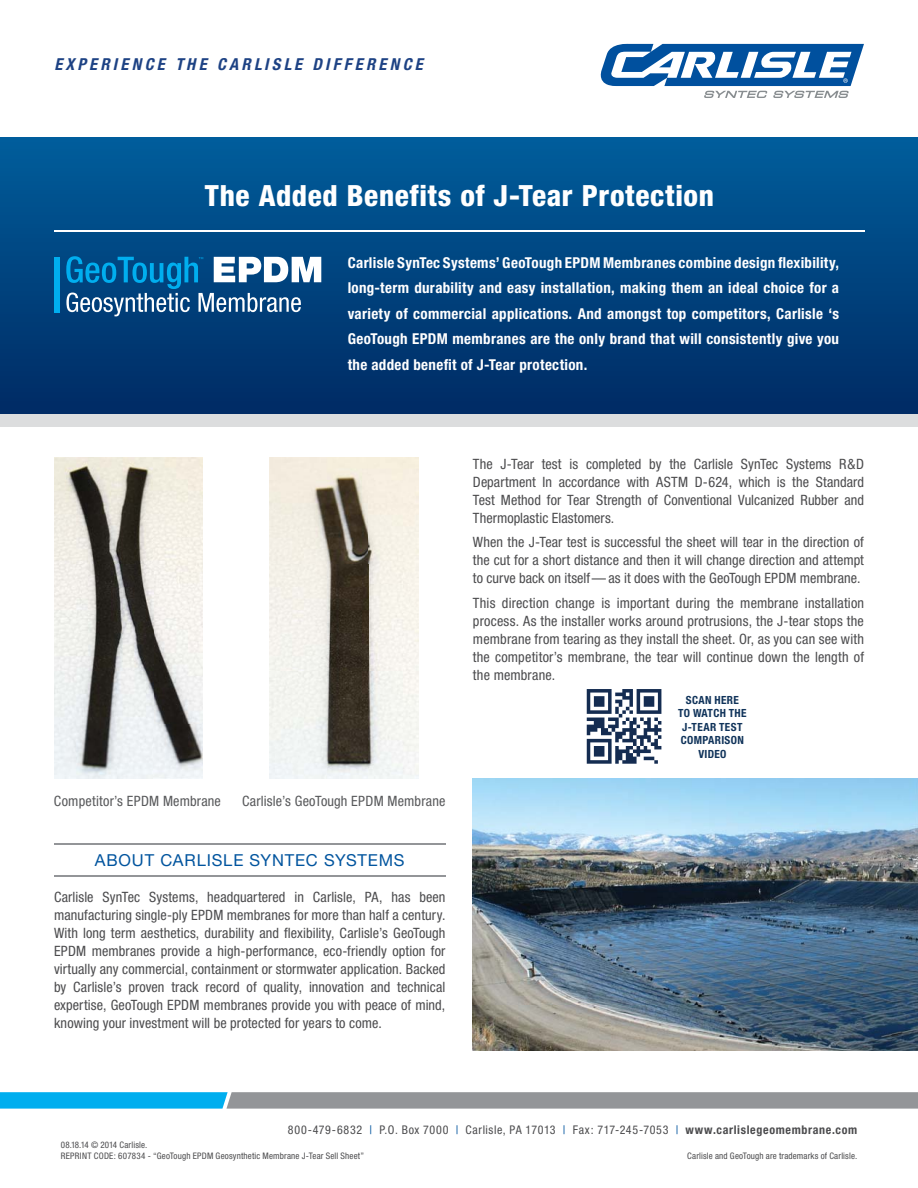
<style>
.page{position:relative;width:918px;height:1188px;background:#fff}
.page>*{position:absolute;margin:0;border:0;box-sizing:border-box;transform-origin:0 0}
.t1{font:800 condensed 29.25px "Helvetica Neue";letter-spacing:.025em;color:#fff}
.t2{font:italic 700 condensed 16.5px "Helvetica Neue";letter-spacing:.2em;color:#1d4284}
.t3{font:16.5px "Helvetica Neue";letter-spacing:.05em;color:#00549e}
.t4{font:700 condensed 15px/25.5px "Helvetica Neue";letter-spacing:.02em;color:#fff;text-align:justify}
.t5{font:condensed 14.25px/18px "Helvetica Neue";letter-spacing:.005em;color:#4c4c4e;text-align:justify}
.t6{font:condensed 14.25px "Helvetica Neue";letter-spacing:.015em;color:#58595b}
.t7{font:condensed 12px "Helvetica Neue";letter-spacing:.05em;color:#4c4c4e}
.t8{font:700 condensed 11.25px/13.5px "Helvetica Neue";letter-spacing:.03em;color:#10335a;text-align:center}
.t9{font:condensed 9px/10.5px "Helvetica Neue";letter-spacing:.02em;color:#4c4c4e}
.s1{color:#00549e}
.s2{font-weight:700}
</style>
<div class="page">
<img style="left:473px;top:778px;width:445px;height:273px">
<img style="left:269px;top:457px;width:149px;height:321px">
<img style="left:54px;top:457px;width:149px;height:321px">
<div style="left:0;top:138px;width:918px;height:277px;background:linear-gradient(to bottom,#005d9b,#002a64)"></div>
<div style="left:0;top:415px;width:918px;height:12px;background:#dcddde"></div>
<svg style="left:601px;top:44px;width:263px;height:54px"></svg>
<hr style="left:54px;top:843px;width:392px;height:1px;background:#939598">
<hr style="left:54px;top:876px;width:392px;height:1px;background:#939598">
<div style="left:54px;top:257px;width:5px;height:55px;background:#00aeef"></div>
<svg style="left:66px;top:256px;width:255px;height:60px;background:#3774a3"></svg>
<svg style="left:0;top:1092px;width:918px;height:17px;background:#749fb0"></svg>
<hr style="left:54px;top:230px;width:810px;height:2px;background:#fff">
<svg style="left:587px;top:689px;width:74px;height:75px"></svg>
<div style="left:594px;top:696px;width:10px;height:11px;background:#142c51"></div>
<div style="left:644px;top:696px;width:10px;height:11px;background:#142c51"></div>
<div style="left:594px;top:746px;width:10px;height:11px;background:#142c51"></div>
<p class="t2" style="left:54px;top:58px;width:370px">EXPERIENCE THE CARLISLE DIFFERENCE</p>
<h1 class="t1" style="left:205px;top:185px;width:511px">The Added Benefits of J-Tear Protection</h1>
<p class="t4" style="left:348px;top:251px;width:493px">Carlisle SynTec Systems’ GeoTough EPDM Membranes combine design flexibility, long-term durability and easy installation, making them an ideal choice for a variety of commercial applications. And amongst top competitors, Carlisle ‘s GeoTough EPDM membranes are the only brand that will consistently give you the added benefit of J-Tear protection.</p>
<p class="t5" style="left:473px;top:456px;width:393px">The J-Tear test is completed by the Carlisle SynTec Systems R&amp;D Department In accordance with ASTM D-624, which is the Standard Test Method for Tear Strength of Conventional Vulcanized Rubber and Thermoplastic Elastomers.</p>
<p class="t5" style="left:473px;top:534px;width:393px">When the J-Tear test is successful the sheet will tear in the direction of the cut for a short distance and then it will change direction and attempt to curve back on itself— as it does with the GeoTough EPDM membrane.</p>
<p class="t5" style="left:473px;top:595px;width:393px">This direction change is important during the membrane installation process. As the installer works around protrusions, the J-tear stops the membrane from tearing as they install the sheet. Or, as you can see with the competitor’s membrane, the tear will continue down the length of the membrane.</p>
<p class="t6" style="left:54px;top:796px;width:168px">Competitor’s EPDM Membrane</p>
<p class="t6" style="left:242px;top:796px;width:205px">Carlisle’s GeoTough EPDM Membrane</p>
<p class="t3" style="left:95px;top:855px;width:311px">ABOUT CARLISLE SYNTEC SYSTEMS</p>
<p class="t5" style="left:54px;top:889px;width:393px">Carlisle SynTec Systems, headquartered in Carlisle, PA, has been manufacturing single-ply EPDM membranes for more than half a century.<br>With long term aesthetics, durability and flexibility, Carlisle’s GeoTough EPDM membranes provide a high-performance, eco-friendly option for virtually any commercial, containment or stormwater application. Backed by Carlisle’s proven track record of quality, innovation and technical expertise, GeoTough EPDM membranes provide you with peace of mind, knowing your investment will be protected for years to come.</p>
<p class="t8" style="left:678px;top:694px;width:70px">SCAN HERE<br>TO WATCH THE<br>J-TEAR TEST<br>COMPARISON<br>VIDEO</p>
<p class="t7" style="left:288px;top:1125px;width:571px">800-479-6832 <span class="s1">|</span> P.O. Box 7000 <span class="s1">|</span> Carlisle, PA 17013 <span class="s1">|</span> Fax: 717-245-7053 <span class="s1">|</span> <span class="s2">www.carlislegeomembrane.com</span></p>
<p class="t9" style="left:61px;top:1140px;width:305px">08.18.14 © 2014 Carlisle.<br>REPRINT CODE: 607834 - “GeoTough EPDM Geosynthetic Membrane J-Tear Sell Sheet”</p>
<p class="t9" style="left:687px;top:1151px;width:171px">Carlisle and GeoTough are trademarks of Carlisle.</p>
</div>
